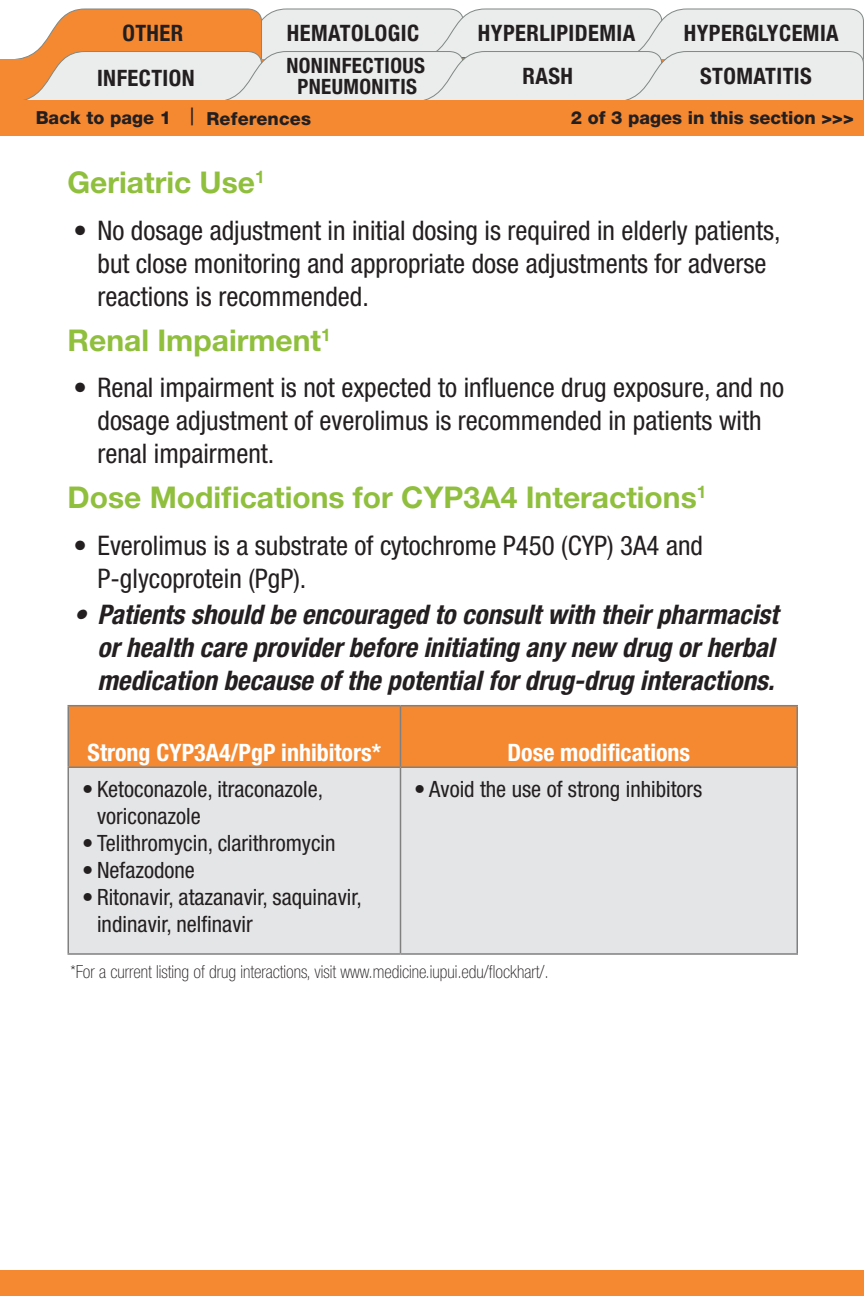
<style>
.page{position:relative;width:864px;height:1296px;background:#fff}
.page>*{position:absolute;margin:0;border:0;box-sizing:border-box;transform-origin:0 0}
.green_subhead{font:700 30px "Helvetica Neue";color:#90bf3e}
.Bullet_Text{font:condensed 27px/33px "Helvetica Neue";color:#231f20}
.Bullet_Text-2{font:italic 700 condensed 27px/33px "Helvetica Neue";color:#231f20}
.Table_tops{font:700 condensed 24px "Helvetica Neue";color:#fff}
.small_bullet{font:condensed 22.5px/27px "Helvetica Neue";color:#231f20}
.tab{font:700 condensed 22.5px "Helvetica Neue";letter-spacing:.02em;color:#231f20}
.tab-2{font:700 condensed 21px/21px "Helvetica Neue";letter-spacing:.02em;color:#231f20;text-align:center}
.footnotes{font:100 condensed 18px "Helvetica Neue";color:#231f20}
.Paragraph_Style_1{font:800 18px "Helvetica Neue";color:#231f20}
.table_text{font:800 18px "Helvetica Neue";letter-spacing:.01em;color:#231f20}
.s1{font-weight:400;font-stretch:condensed;font-size:24px}
</style>
<div class="page">
<div style="left:69px;top:706px;width:728px;height:60px;background:#f58932"></div>
<div style="left:69px;top:768px;width:728px;height:185px;background:#e4e5e7"></div>
<hr style="left:68px;top:705px;width:332px;height:1px;background:#808080">
<hr style="left:68px;top:706px;width:1px;height:60px;background:#808080">
<hr style="left:400px;top:705px;width:398px;height:1px;background:#808080">
<hr style="left:400px;top:706px;width:1px;height:60px;background:#808080">
<hr style="left:797px;top:706px;width:1px;height:60px;background:#808080">
<hr style="left:68px;top:766px;width:332px;height:2px;background:#808080">
<hr style="left:68px;top:768px;width:1px;height:185px;background:#808080">
<hr style="left:400px;top:766px;width:398px;height:2px;background:#808080">
<hr style="left:400px;top:768px;width:1px;height:185px;background:#808080">
<hr style="left:797px;top:768px;width:1px;height:185px;background:#808080">
<hr style="left:68px;top:953px;width:332px;height:2px;background:#808080">
<hr style="left:400px;top:953px;width:398px;height:2px;background:#808080">
<div style="left:0;top:1271px;width:864px;height:25px;background:#f58932"></div>
<svg style="left:9px;top:8px;width:855px;height:92px;background:#eaddd0"></svg>
<div style="left:0;top:100px;width:864px;height:36px;background:#f58932"></div>
<p class="tab" style="left:122px;top:19px;width:62px">OTHER</p>
<p class="tab" style="left:97px;top:64px;width:99px">INFECTION</p>
<p class="tab" style="left:287px;top:19px;width:134px">HEMATOLOGIC</p>
<p class="tab" style="left:478px;top:19px;width:159px">HYPERLIPIDEMIA</p>
<p class="tab" style="left:684px;top:19px;width:157px">HYPERGLYCEMIA</p>
<p class="tab" style="left:710px;top:72px;width:94px">Infections</p>
<p class="tab-2" style="left:286px;top:55px;width:140px">NONINFECTIOUS<br>PNEUMONITIS</p>
<p class="tab" style="left:522px;top:63px;width:52px">RASH</p>
<p class="tab" style="left:700px;top:63px;width:113px">STOMATITIS</p>
<p class="Paragraph_Style_1" style="left:36px;top:107px;width:137px">Back to page 1</p>
<p class="table_text" style="left:190px;top:108px;width:123px"><span class="s1">|</span> References</p>
<p class="Paragraph_Style_1" style="left:571px;top:107px;width:285px">2 of 3 pages in this section &gt;&gt;&gt;</p>
<p class="green_subhead" style="left:68px;top:164px;width:199px">Geriatric Use<sup>1</sup></p>
<p class="Bullet_Text" style="left:98px;top:214px;width:685px;text-indent:-24px">• No dosage adjustment in initial dosing is required in elderly patients, but close monitoring and appropriate dose adjustments for adverse reactions is recommended.</p>
<p class="green_subhead" style="left:68px;top:322px;width:265px">Renal Impairment<sup>1</sup></p>
<p class="Bullet_Text" style="left:98px;top:371px;width:688px;text-indent:-24px">• Renal impairment is not expected to influence drug exposure, and no dosage adjustment of everolimus is recommended in patients with renal impairment.</p>
<p class="green_subhead" style="left:68px;top:479px;width:641px">Dose Modifications for CYP3A4 Interactions<sup>1</sup></p>
<p class="Bullet_Text" style="left:98px;top:529px;width:607px;text-indent:-24px">• Everolimus is a substrate of cytochrome P450 (CYP) 3A4 and<br>P-glycoprotein (PgP).</p>
<p class="Bullet_Text-2" style="left:98px;top:598px;width:682px;text-indent:-24px">• Patients should be encouraged to consult with their pharmacist or health care provider before initiating any new drug or herbal medication because of the potential for drug-drug interactions.</p>
<p class="Table_tops" style="left:88px;top:738px;width:295px">Strong CYP3A4/PgP inhibitors*</p>
<p class="Table_tops" style="left:507px;top:738px;width:184px">Dose modifications</p>
<p class="small_bullet" style="left:97px;top:775px;width:228px;text-indent:-15px">• Ketoconazole, itraconazole, voriconazole</p>
<p class="small_bullet" style="left:82px;top:829px;width:255px">• Telithromycin, clarithromycin</p>
<p class="small_bullet" style="left:82px;top:856px;width:114px">• Nefazodone</p>
<p class="small_bullet" style="left:97px;top:883px;width:266px;text-indent:-15px">• Ritonavir, atazanavir, saquinavir, indinavir, nelfinavir</p>
<p class="small_bullet" style="left:414px;top:775px;width:290px">• Avoid the use of strong inhibitors</p>
<p class="footnotes" style="left:70px;top:961px;width:480px">*For a current listing of drug interactions, visit www.medicine.iupui.edu/flockhart/.</p>
</div>
